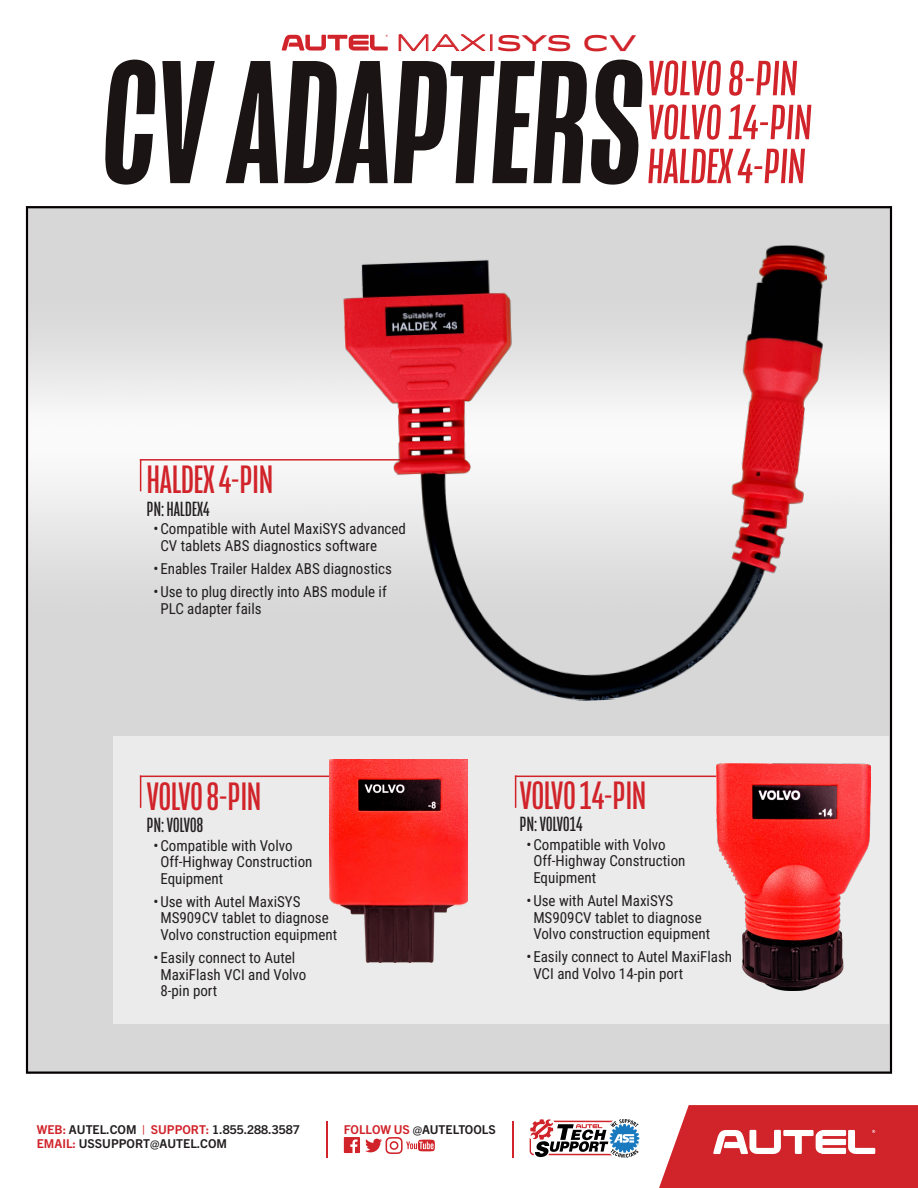
<style>
.page{position:relative;width:918px;height:1188px;background:#fff}
.page>*{position:absolute;margin:0;border:0;box-sizing:border-box;transform-origin:0 0}
.t1{font:500 179.7px "Mongoose";color:#1a1415}
.t2{font:50.7px/44px "Mongoose";color:#d1232a}
.t3{font:40.5px "Mongoose";color:#d1232a}
.t4{font:500 22.5px "Idlewild";color:#d1232a}
.t5{font:21px "Mongoose";letter-spacing:.01em;color:#231f20}
.t6{font:15px/16.5px "Roboto Condensed";color:#231f20}
.t7{font:700 12.3px "Trade Gothic Next LT Pro";color:#231f20}
.s1{font-weight:300}
.s2{color:#d1232a}
</style>
<div class="page">
<img style="left:25px;top:34px;width:868px;height:1119px">
<hr style="left:326px;top:1121px;width:2px;height:37px;background:#d1232a">
<hr style="left:512px;top:1121px;width:2px;height:37px;background:#d1232a">
<svg style="left:344px;top:1137px;width:91px;height:17px"></svg>
<svg style="left:659px;top:1105px;width:259px;height:83px;background:#d8444a"></svg>
<svg style="left:527px;top:1115px;width:119px;height:43px"></svg>
<div style="left:113px;top:737px;width:776px;height:287px;background:#ebebeb"></div>
<hr style="left:515px;top:776px;width:1px;height:32px;background:#d1232a">
<hr style="left:515px;top:776px;width:212px;height:1px;background:#d1232a">
<hr style="left:140px;top:776px;width:1px;height:32px;background:#d1232a">
<hr style="left:140px;top:776px;width:212px;height:1px;background:#d1232a">
<hr style="left:140px;top:459px;width:1px;height:32px;background:#d1232a">
<hr style="left:140px;top:459px;width:270px;height:2px;background:#d1232a">
<svg style="left:282px;top:35px;width:106px;height:16px"></svg>
<img style="left:330px;top:759px;width:138px;height:204px">
<img style="left:717px;top:764px;width:153px;height:226px">
<img style="left:342px;top:244px;width:499px;height:465px">
<p class="t4" style="left:396px;top:28px;width:243px"><span class="s1">Maxi</span>SYS CV</p>
<p class="t1" style="left:99px;top:20px;width:556px">CV ADAPTERS</p>
<p class="t2" style="left:647px;top:57px;width:170px">VOLVO 8-PIN<br>VOLVO 14-PIN</p>
<p class="t2" style="left:647px;top:145px;width:163px">HALDEX 4-PIN</p>
<p class="t3" style="left:147px;top:457px;width:128px">HALDEX 4-PIN</p>
<p class="t5" style="left:147px;top:497px;width:64px">PN: HALDEX4</p>
<p class="t6" style="left:160px;top:520px;width:247px;text-indent:-7px">•Compatible with Autel MaxiSYS advanced<br>CV tablets ABS diagnostics software</p>
<p class="t6" style="left:154px;top:560px;width:240px">•Enables Trailer Haldex ABS diagnostics</p>
<p class="t6" style="left:160px;top:583px;width:228px;text-indent:-7px">•Use to plug directly into ABS module if<br>PLC adapter fails</p>
<p class="t3" style="left:147px;top:773px;width:116px">VOLVO 8-PIN</p>
<p class="t5" style="left:147px;top:813px;width:58px">PN: VOLVO8</p>
<p class="t6" style="left:160px;top:836px;width:154px;text-indent:-7px">•Compatible with Volvo<br>Off-Highway Construction<br>Equipment</p>
<p class="t6" style="left:160px;top:893px;width:178px;text-indent:-7px">•Use with Autel MaxiSYS<br>MS909CV tablet to diagnose<br>Volvo construction equipment</p>
<p class="t6" style="left:160px;top:949px;width:148px;text-indent:-7px">•Easily connect to Autel<br>MaxiFlash VCI and Volvo<br>8-pin port</p>
<p class="t3" style="left:520px;top:772px;width:128px">VOLVO 14-PIN</p>
<p class="t5" style="left:520px;top:812px;width:64px">PN: VOLVO14</p>
<p class="t6" style="left:533px;top:836px;width:154px;text-indent:-7px">•Compatible with Volvo<br>Off-Highway Construction<br>Equipment</p>
<p class="t6" style="left:533px;top:892px;width:178px;text-indent:-7px">•Use with Autel MaxiSYS<br>MS909CV tablet to diagnose<br>Volvo construction equipment</p>
<p class="t6" style="left:533px;top:948px;width:200px;text-indent:-7px">•Easily connect to Autel MaxiFlash<br>VCI and Volvo 14-pin port</p>
<p class="t7" style="left:37px;top:1121px;width:264px"><span class="s2">WEB:</span> AUTEL.COM <span class="s2">| SUPPORT:</span> 1.855.288.3587</p>
<p class="t7" style="left:37px;top:1135px;width:192px"><span class="s2">EMAIL:</span> USSUPPORT@AUTEL.COM</p>
<p class="t7" style="left:344px;top:1121px;width:153px"><span class="s2">FOLLOW US</span> @AUTELTOOLS</p>
</div>
